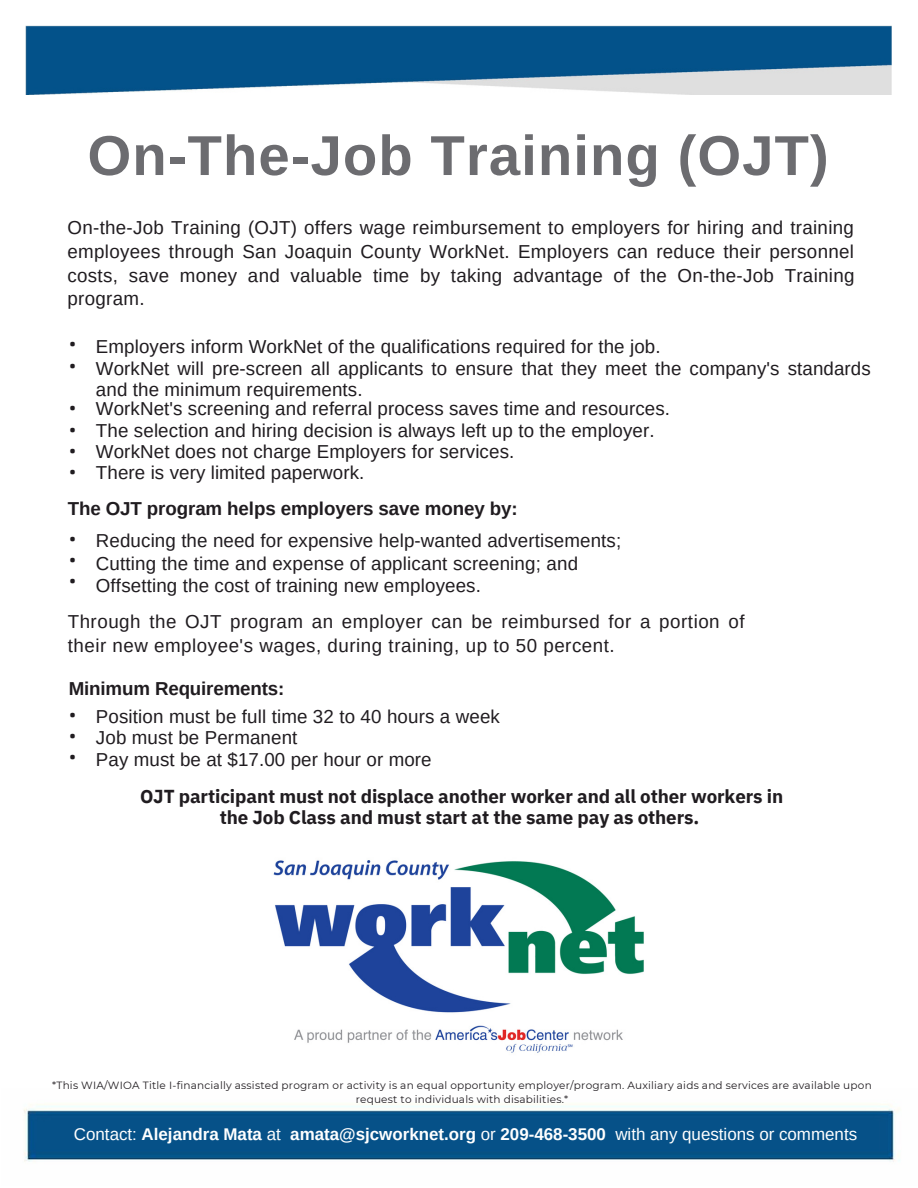
<style>
.page{position:relative;width:918px;height:1188px;background:#fff}
.page>*{position:absolute;margin:0;border:0;box-sizing:border-box;transform-origin:0 0}
.t1{font:700 56.25px "Arimo";letter-spacing:.02em;color:#6c6c70}
.t2{font:19.5px/21.3px "IBM Plex Sans Cond";color:#201c20;text-align:justify}
.t3{font:18.75px/23.7px "Arimo";letter-spacing:.005em;color:#201c20;text-align:justify}
.t4{font:18.75px/23.7px "Arimo";letter-spacing:.03em;color:#201c20}
.t5{font:700 18.75px/21.3px "IBM Plex Sans";letter-spacing:-.005em;color:#201c20;text-align:center}
.t6{font:700 18.75px "Arimo";letter-spacing:-.005em;color:#201c20}
.t7{font:700 16.95px "Arimo";color:#fff}
.t8{font:10.5px/14px "Montserrat";letter-spacing:.02em;color:#201c20;text-align:center}
.s1{font-weight:400}
</style>
<div class="page">
<img style="left:24px;top:1104px;width:876px;height:58px">
<img style="left:26px;top:26px;width:865px;height:69px">
<img style="left:273px;top:860px;width:371px;height:193px">
<p class="t1" style="left:87px;top:124px;width:743px">On-The-Job Training (OJT)</p>
<p class="t3" style="left:68px;top:216px;width:788px">On-the-Job Training (OJT) offers wage reimbursement to employers for hiring and training employees through San Joaquin County WorkNet. Employers can reduce their personnel costs, save money and valuable time by taking advantage of the On-the-Job Training program.</p>
<p class="t2" style="left:69px;top:332px;width:8px">• •</p>
<p class="t2" style="left:69px;top:396px;width:8px">• • • •</p>
<p class="t3" style="left:96px;top:335px;width:566px">Employers inform WorkNet of the qualifications required for the job.</p>
<p class="t3" style="left:96px;top:358px;width:776px;line-height:21.3px">WorkNet will pre-screen all applicants to ensure that they meet the company's standards and the minimum requirements.</p>
<p class="t3" style="left:96px;top:397px;width:576px">WorkNet's screening and referral process saves time and resources.</p>
<p class="t3" style="left:96px;top:418px;width:560px">The selection and hiring decision is always left up to the employer.</p>
<p class="t3" style="left:96px;top:440px;width:420px">WorkNet does not charge Employers for services.</p>
<p class="t3" style="left:96px;top:461px;width:270px">There is very limited paperwork.</p>
<p class="t6" style="left:68px;top:498px;width:452px">The OJT program helps employers save money by:</p>
<p class="t2" style="left:69px;top:527px;width:8px">• • •</p>
<p class="t3" style="left:96px;top:528px;width:527px">Reducing the need for expensive help-wanted advertisements;</p>
<p class="t3" style="left:96px;top:552px;width:484px">Cutting the time and expense of applicant screening; and</p>
<p class="t3" style="left:96px;top:573px;width:387px">Offsetting the cost of training new employees.</p>
<p class="t4" style="left:68px;top:610px;width:678px">Through the OJT program an employer can be reimbursed for a portion of their new employee's wages, during training, up to 50 percent.</p>
<p class="t6" style="left:69px;top:678px;width:217px">Minimum Requirements:</p>
<p class="t2" style="left:69px;top:703px;width:8px">• • •</p>
<p class="t3" style="left:96px;top:704px;width:406px">Position must be full time 32 to 40 hours a week</p>
<p class="t3" style="left:96px;top:726px;width:203px">Job must be Permanent</p>
<p class="t3" style="left:96px;top:747px;width:337px">Pay must be at $17.00 per hour or more</p>
<p class="t5" style="left:140px;top:785px;width:645px">OJT participant must not displace another worker and all other workers in the Job Class and must start at the same pay as others.</p>
<p class="t8" style="left:52px;top:1079px;width:821px">*This WIA/WIOA Title I-financially assisted program or activity is an equal opportunity employer/program. Auxiliary aids and services are available upon request to individuals with disabilities.*</p>
<p class="t7" style="left:74px;top:1124px;width:785px"><span class="s1">Contact:</span> Alejandra Mata <span class="s1">at</span> amata@sjcworknet.org <span class="s1">or</span> 209-468-3500 <span class="s1">with any questions or comments</span></p>
</div>
